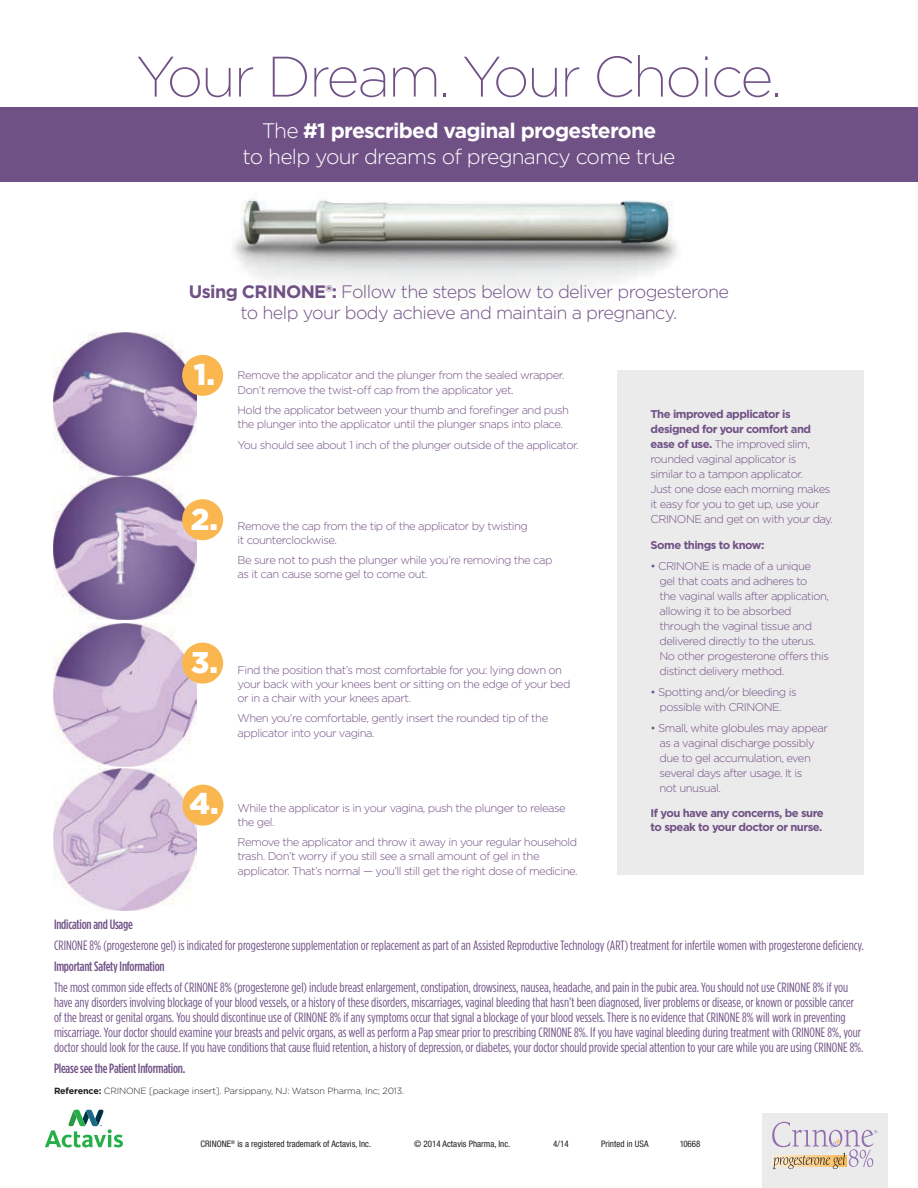
<style>
.page{position:relative;width:918px;height:1188px;background:#fff}
.page>*{position:absolute;margin:0;border:0;box-sizing:border-box;transform-origin:0 0}
.t1{font:200 57px "Gotham";letter-spacing:-.035em;color:#705185}
.t2{font:900 30px "Gotham";color:#fff}
.t3{font:300 21px/25.2px "Gotham";letter-spacing:-.035em;color:#fff;text-align:center}
.t4{font:300 18px/21.6px "Gotham";letter-spacing:-.035em;color:#705185;text-align:center}
.t5{font:13.5px/15px "Gotham Condensed";color:#705185}
.t6{font:500 13.5px "Gotham Condensed";letter-spacing:-.015em;color:#705185}
.t7{font:300 11.25px/15px "Gotham";letter-spacing:-.045em;color:#705185}
.t8{font:700 11.25px/14.5px "Gotham";letter-spacing:-.045em;color:#705185}
.t9{font:condensed 9px "Helvetica Neue LT Std";color:#231f20}
.t10{font:300 9px "Gotham";letter-spacing:-.015em;color:#231f20}
.s1{font-weight:700}
</style>
<div class="page">
<div style="left:762px;top:1113px;width:125px;height:75px;background:#ebebeb"></div>
<svg style="left:45px;top:1110px;width:78px;height:37px"></svg>
<svg style="left:772px;top:1122px;width:105px;height:47px"></svg>
<img style="left:54px;top:477px;width:143px;height:143px">
<img style="left:54px;top:623px;width:143px;height:143px">
<img style="left:54px;top:768px;width:143px;height:143px">
<img style="left:54px;top:332px;width:143px;height:143px">
<div style="left:618px;top:370px;width:246px;height:505px;background:#ebebeb"></div>
<div style="left:182px;top:355px;width:41px;height:41px;background:#fab750;border-radius:50%"></div>
<div style="left:182px;top:499px;width:41px;height:41px;background:#fab750;border-radius:50%"></div>
<div style="left:182px;top:643px;width:41px;height:41px;background:#fab750;border-radius:50%"></div>
<div style="left:182px;top:785px;width:42px;height:41px;background:#fab750;border-radius:50%"></div>
<img style="left:223px;top:107px;width:485px;height:183px">
<div style="left:0;top:108px;width:918px;height:74px;background:#705185"></div>
<h1 class="t1" style="left:136px;top:41px;width:647px">Your Dream. Your Choice.</h1>
<h3 class="t3" style="left:243px;top:118px;width:434px">The <span class="s1">#1 prescribed vaginal progesterone<br></span>to help your dreams of pregnancy come true</h3>
<h3 class="t4" style="left:189px;top:280px;width:542px"><span class="s1">Using CRINONE®:</span> Follow the steps below to deliver progesterone to help your body achieve and maintain a pregnancy.</h3>
<h2 class="t2" style="left:194px;top:354px;width:23px">1.</h2>
<p class="t7" style="left:238px;top:368px;width:328px;line-height:14.2px">Remove the applicator and the plunger from the sealed wrapper.<br>Don’t remove the twist-off cap from the applicator yet.</p>
<p class="t7" style="left:238px;top:403px;width:333px;line-height:14.2px">Hold the applicator between your thumb and forefinger and push the plunger into the applicator until the plunger snaps into place.</p>
<p class="t7" style="left:238px;top:437px;width:343px">You should see about 1 inch of the plunger outside of the applicator.</p>
<h2 class="t2" style="left:191px;top:498px;width:29px">2.</h2>
<p class="t7" style="left:238px;top:518px;width:292px;line-height:14.2px">Remove the cap from the tip of the applicator by twisting it counterclockwise.</p>
<p class="t7" style="left:238px;top:553px;width:316px;line-height:14.2px">Be sure not to push the plunger while you’re removing the cap as it can cause some gel to come out.</p>
<h2 class="t2" style="left:191px;top:642px;width:29px">3.</h2>
<p class="t7" style="left:238px;top:662px;width:334px;line-height:14.2px">Find the position that’s most comfortable for you: lying down on your back with your knees bent or sitting on the edge of your bed or in a chair with your knees apart.</p>
<p class="t7" style="left:238px;top:711px;width:312px;line-height:14.2px">When you’re comfortable, gently insert the rounded tip of the applicator into your vagina.</p>
<h2 class="t2" style="left:190px;top:783px;width:31px">4.</h2>
<p class="t7" style="left:238px;top:800px;width:330px;line-height:14.2px">While the applicator is in your vagina, push the plunger to release the gel.</p>
<p class="t7" style="left:238px;top:835px;width:342px;line-height:14.2px">Remove the applicator and throw it away in your regular household trash. Don’t worry if you still see a small amount of gel in the applicator. That’s normal — you’ll still get the right dose of medicine.</p>
<p class="t7" style="left:651px;top:407px;width:184px"><span class="s1">The improved applicator is designed for your comfort and ease of use.</span> The improved slim, rounded vaginal applicator is<br>similar to a tampon applicator.<br>Just one dose each morning makes it easy for you to get up, use your<br>CRINONE and get on with your day.</p>
<p class="t8" style="left:651px;top:537px;width:115px">Some things to know:</p>
<p class="t7" style="left:660px;top:558px;width:171px;text-indent:-9px">• CRINONE is made of a unique gel that coats and adheres to<br>the vaginal walls after application, allowing it to be absorbed through the vaginal tissue and delivered directly to the uterus.<br>No other progesterone offers this distinct delivery method.</p>
<p class="t7" style="left:651px;top:684px;width:148px;text-align:center">• Spotting and/or bleeding is possible with CRINONE.</p>
<p class="t7" style="left:660px;top:720px;width:170px;text-indent:-9px">• Small, white globules may appear as a vaginal discharge possibly due to gel accumulation, even several days after usage. It is<br>not unusual.</p>
<p class="t8" style="left:651px;top:805px;width:175px">If you have any concerns, be sure to speak to your doctor or nurse.</p>
<p class="t6" style="left:54px;top:917px;width:80px">Indication and Usage</p>
<p class="t5" style="left:54px;top:937px;width:811px">CRINONE 8% (progesterone gel) is indicated for progesterone supplementation or replacement as part of an Assisted Reproductive Technology (ART) treatment for infertile women with progesterone deficiency.</p>
<p class="t6" style="left:54px;top:959px;width:112px">Important Safety Information</p>
<p class="t5" style="left:54px;top:979px;width:811px">The most common side effects of CRINONE 8% (progesterone gel) include breast enlargement, constipation, drowsiness, nausea, headache, and pain in the pubic area. You should not use CRINONE 8% if you have any disorders involving blockage of your blood vessels, or a history of these disorders, miscarriages, vaginal bleeding that hasn’t been diagnosed, liver problems or disease, or known or possible cancer of the breast or genital organs. You should discontinue use of CRINONE 8% if any symptoms occur that signal a blockage of your blood vessels. There is no evidence that CRINONE 8% will work in preventing miscarriage. Your doctor should examine your breasts and pelvic organs, as well as perform a Pap smear prior to prescribing CRINONE 8%. If you have vaginal bleeding during treatment with CRINONE 8%, your doctor should look for the cause. If you have conditions that cause fluid retention, a history of depression, or diabetes, your doctor should provide special attention to your care while you are using CRINONE 8%.</p>
<p class="t6" style="left:54px;top:1061px;width:133px">Please see the Patient Information.</p>
<p class="t10" style="left:54px;top:1085px;width:352px"><span class="s1">Reference:</span> CRINONE [package insert]. Parsippany, NJ: Watson Pharma, Inc; 2013.</p>
<p class="t9" style="left:201px;top:1139px;width:172px">CRINONE<sup>®</sup> is a registered trademark of Actavis, Inc.</p>
<p class="t9" style="left:414px;top:1139px;width:98px">© 2014 Actavis Pharma, Inc.</p>
<p class="t9" style="left:553px;top:1139px;width:17px">4/14</p>
<p class="t9" style="left:601px;top:1139px;width:49px">Printed in USA</p>
<p class="t9" style="left:680px;top:1139px;width:22px">10668</p>
</div>
